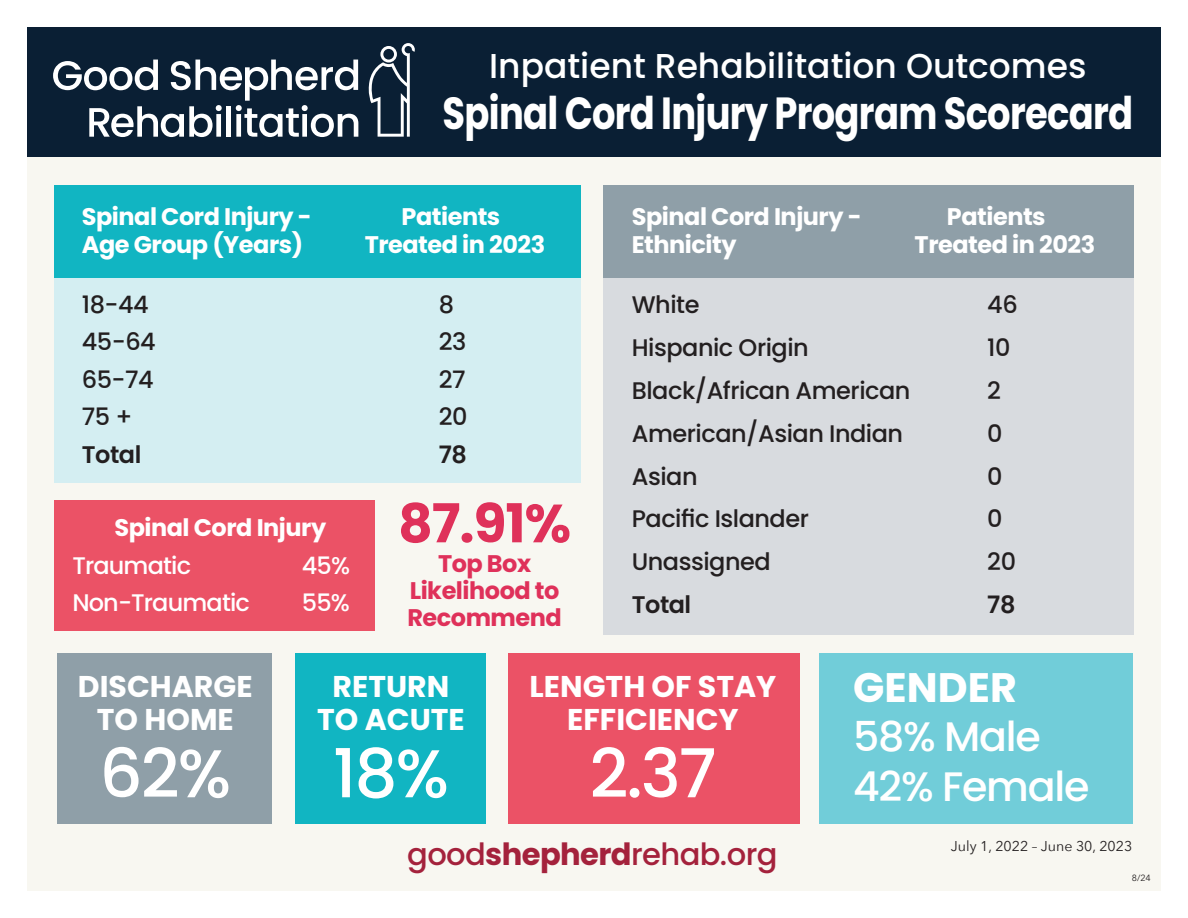
<style>
.page{position:relative;width:1188px;height:918px;background:#fff}
.page>*{position:absolute;margin:0;border:0;box-sizing:border-box;transform-origin:0 0}
.t1{font:500 67.5px "Poppins";color:#fff}
.t2{font:700 53.7px "Poppins";color:#df315a}
.t3{font:700 45px "Poppins";letter-spacing:-.02em;color:#fff;scale:.82 1}
.t4{font:500 41.1px "Poppins";letter-spacing:-.03em;color:#fff}
.t5{font:700 41.1px "Poppins";color:#fff}
.t6{font:500 34.5px "Poppins";color:#fff}
.t7{font:500 30.6px "Poppins";letter-spacing:-.02em;color:#a4223c}
.t8{font:700 30px/33px "Poppins";color:#fff;text-align:center}
.t9{font:500 24px "Poppins";letter-spacing:-.02em;color:#231f20}
.t10{font:700 24px "Poppins";letter-spacing:-.02em;color:#fff}
.t11{font:500 24px "Poppins";letter-spacing:-.035em;color:#fff}
.t12{font:700 24px "Poppins";letter-spacing:-.02em;color:#df315a}
.t13{font:600 24px "Poppins";letter-spacing:-.02em;color:#231f20}
.t14{font:14.25px "Avenir Next";color:#231f20}
.t15{font:9px "Avenir Next";color:#231f20}
.s1{font-weight:700}
</style>
<div class="page">
<div style="left:27px;top:42px;width:1133px;height:849px;background:#f8f7f1"></div>
<div style="left:820px;top:653px;width:313px;height:171px;background:#71cdd9"></div>
<div style="left:508px;top:653px;width:291px;height:171px;background:#eb5266"></div>
<div style="left:295px;top:653px;width:190px;height:171px;background:#11b5c2"></div>
<div style="left:57px;top:653px;width:214px;height:171px;background:#8f9fa8"></div>
<div style="left:54px;top:202px;width:526px;height:281px;background:#d4eef2"></div>
<div style="left:54px;top:185px;width:526px;height:92px;background:#11b5c2"></div>
<div style="left:604px;top:202px;width:530px;height:432px;background:#d8dbdf"></div>
<div style="left:604px;top:185px;width:530px;height:92px;background:#8f9fa8"></div>
<div style="left:27px;top:27px;width:1134px;height:130px;background:#0a1f34"></div>
<svg style="left:368px;top:43px;width:47px;height:94px"></svg>
<svg style="left:53px;top:60px;width:305px;height:77px"></svg>
<div style="left:54px;top:500px;width:321px;height:131px;background:#eb5266"></div>
<p class="t6" style="left:489px;top:46px;width:599px">Inpatient Rehabilitation Outcomes</p>
<p class="t3" style="left:443px;top:87px;width:844px">Spinal Cord Injury Program Scorecard</p>
<p class="t10" style="left:82px;top:202px;width:231px">Spinal Cord Injury -</p>
<p class="t10" style="left:402px;top:202px;width:100px">Patients</p>
<p class="t10" style="left:82px;top:231px;width:223px">Age Group (Years)</p>
<p class="t10" style="left:365px;top:231px;width:182px">Treated in 2023</p>
<p class="t9" style="left:82px;top:290px;width:68px">18-44</p>
<p class="t9" style="left:439px;top:290px;width:17px">8</p>
<p class="t9" style="left:82px;top:328px;width:75px">45-64</p>
<p class="t9" style="left:439px;top:328px;width:29px">23</p>
<p class="t9" style="left:82px;top:365px;width:73px">65-74</p>
<p class="t9" style="left:439px;top:365px;width:28px">27</p>
<p class="t9" style="left:82px;top:403px;width:52px">75 +</p>
<p class="t9" style="left:439px;top:403px;width:30px">20</p>
<p class="t13" style="left:82px;top:440px;width:61px">Total</p>
<p class="t13" style="left:439px;top:440px;width:30px">78</p>
<p class="t10" style="left:114px;top:514px;width:213px">Spinal Cord Injury</p>
<p class="t11" style="left:72px;top:551px;width:120px">Traumatic</p>
<p class="t11" style="left:302px;top:551px;width:50px">45%</p>
<p class="t11" style="left:72px;top:589px;width:179px">Non-Traumatic</p>
<p class="t11" style="left:302px;top:589px;width:50px">55%</p>
<p class="t2" style="left:398px;top:492px;width:175px">87.91%</p>
<p class="t12" style="left:438px;top:550px;width:95px">Top Box</p>
<p class="t12" style="left:410px;top:577px;width:151px">Likelihood to</p>
<p class="t12" style="left:407px;top:604px;width:156px">Recommend</p>
<p class="t10" style="left:632px;top:202px;width:231px">Spinal Cord Injury -</p>
<p class="t10" style="left:947px;top:202px;width:100px">Patients</p>
<p class="t10" style="left:632px;top:231px;width:106px">Ethnicity</p>
<p class="t10" style="left:915px;top:231px;width:182px">Treated in 2023</p>
<p class="t9" style="left:632px;top:290px;width:69px">White</p>
<p class="t9" style="left:987px;top:290px;width:32px">46</p>
<p class="t9" style="left:632px;top:333px;width:179px">Hispanic Origin</p>
<p class="t9" style="left:987px;top:333px;width:25px">10</p>
<p class="t9" style="left:632px;top:376px;width:280px">Black/African American</p>
<p class="t9" style="left:987px;top:376px;width:15px">2</p>
<p class="t9" style="left:632px;top:419px;width:273px">American/Asian Indian</p>
<p class="t9" style="left:987px;top:419px;width:17px">0</p>
<p class="t9" style="left:632px;top:462px;width:67px">Asian</p>
<p class="t9" style="left:987px;top:462px;width:17px">0</p>
<p class="t9" style="left:632px;top:505px;width:179px">Pacific Islander</p>
<p class="t9" style="left:987px;top:505px;width:17px">0</p>
<p class="t9" style="left:632px;top:548px;width:140px">Unassigned</p>
<p class="t9" style="left:987px;top:548px;width:30px">20</p>
<p class="t13" style="left:632px;top:591px;width:61px">Total</p>
<p class="t13" style="left:987px;top:591px;width:30px">78</p>
<p class="t8" style="left:78px;top:670px;width:176px">DISCHARGE<br>TO HOME</p>
<p class="t1" style="left:99px;top:735px;width:133px">62%</p>
<p class="t8" style="left:333px;top:670px;width:118px">RETURN</p>
<p class="t8" style="left:317px;top:703px;width:149px">TO ACUTE</p>
<p class="t1" style="left:333px;top:735px;width:118px">18%</p>
<p class="t8" style="left:530px;top:670px;width:248px">LENGTH OF STAY<br>EFFICIENCY</p>
<p class="t1" style="left:590px;top:735px;width:129px">2.37</p>
<p class="t7" style="left:407px;top:836px;width:372px">good<span class="s1">shepherd</span>rehab.org</p>
<p class="t5" style="left:853px;top:664px;width:165px">GENDER</p>
<p class="t4" style="left:853px;top:713px;width:189px">58% Male</p>
<p class="t4" style="left:853px;top:763px;width:238px">42% Female</p>
<p class="t14" style="left:951px;top:834px;width:183px">July 1, 2022 – June 30, 2023</p>
<p class="t15" style="left:1132px;top:870px;width:20px">8/24</p>
</div>
